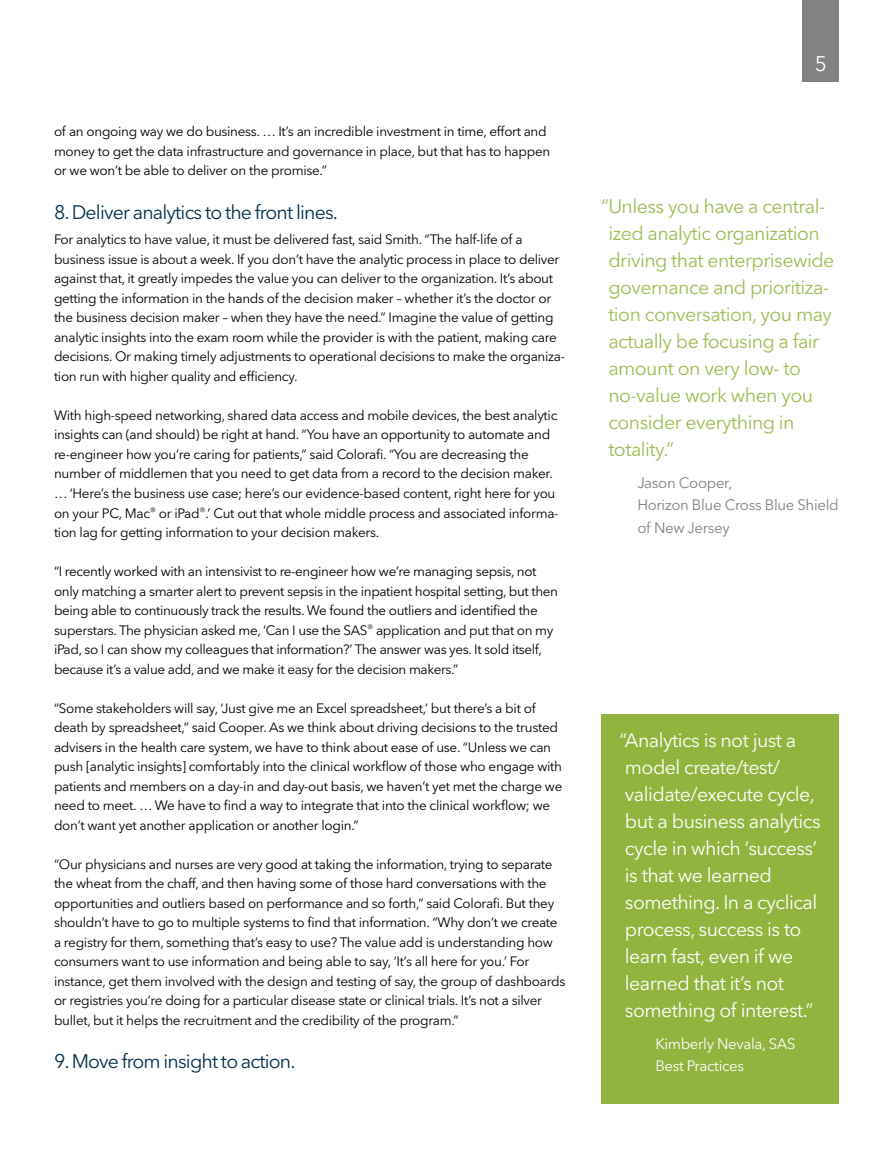
<style>
.page{position:relative;width:893px;height:1170px;background:#fff}
.page>*{position:absolute;margin:0;border:0;box-sizing:border-box;transform-origin:0 0}
.t1{font:21px "Avenir Next W1 G";color:#fff}
.Sidebar_color_quote{font:19.5px/27px "Avenir Next W1 G";letter-spacing:-.03em;color:#fff}
.Sidebar_color_quote-2{font:19.5px/27px "Avenir Next W1 G";letter-spacing:-.03em;color:#9fbc55}
.Head_2_Blue{font:19.5px "Avenir Next W1 G";letter-spacing:-.04em;color:#04304b}
.Sidebar_Quote_Author{font:15px/22.5px "Avenir Next W1 G";letter-spacing:-.025em;color:#808285}
.Sidebar_Quote_Author-2{font:15px/22.5px "Avenir Next W1 G";letter-spacing:-.025em;color:#fff}
.Body{font:13.5px/19.5px "Avenir Next W1 G";letter-spacing:-.02em;color:#000}
</style>
<div class="page">
<div style="left:803px;top:0;width:36px;height:82px;background:#838282"></div>
<div style="left:601px;top:714px;width:238px;height:389px;background:#90b43e"></div>
<p class="Body" style="left:54px;top:122px;width:498px">of an ongoing way we do business. … It’s an incredible investment in time, effort and money to get the data infrastructure and governance in place, but that has to happen or we won’t be able to deliver on the promise.”</p>
<p class="Head_2_Blue" style="left:54px;top:200px;width:285px">8. Deliver analytics to the front lines.</p>
<p class="Body" style="left:54px;top:230px;width:513px">For analytics to have value, it must be delivered fast, said Smith. “The half-life of a business issue is about a week. If you don’t have the analytic process in place to deliver against that, it greatly impedes the value you can deliver to the organization. It’s about getting the information in the hands of the decision maker – whether it’s the doctor or the business decision maker – when they have the need.” Imagine the value of getting analytic insights into the exam room while the provider is with the patient, making care decisions. Or making timely adjustments to operational decisions to make the organiza&shy;tion run with higher quality and efficiency.</p>
<p class="Body" style="left:54px;top:405px;width:506px">With high-speed networking, shared data access and mobile devices, the best analytic insights can (and should) be right at hand. “You have an opportunity to automate and re-engineer how you’re caring for patients,” said Colorafi. “You are decreasing the number of middlemen that you need to get data from a record to the decision maker. … ‘Here’s the business use case; here’s our evidence-based content, right here for you on your PC, Mac<sup>®</sup> or iPad<sup>®</sup>.’ Cut out that whole middle process and associated informa&shy;tion lag for getting information to your decision makers.</p>
<p class="Body" style="left:54px;top:561px;width:506px">“I recently worked with an intensivist to re-engineer how we’re managing sepsis, not only matching a smarter alert to prevent sepsis in the inpatient hospital setting, but then being able to continuously track the results. We found the outliers and identified the superstars. The physician asked me, ‘Can I use the SAS<sup>®</sup> application and put that on my iPad, so I can show my colleagues that information?’ The answer was yes. It sold itself, because it’s a value add, and we make it easy for the decision makers.”</p>
<p class="Body" style="left:54px;top:698px;width:510px">“Some stakeholders will say, ‘Just give me an Excel spreadsheet,’ but there’s a bit of death by spreadsheet,” said Cooper. As we think about driving decisions to the trusted advisers in the health care system, we have to think about ease of use. “Unless we can push [analytic insights] comfortably into the clinical workflow of those who engage with patients and members on a day-in and day-out basis, we haven’t yet met the charge we need to meet. … We have to find a way to integrate that into the clinical workflow; we don’t want yet another application or another login.”</p>
<p class="Body" style="left:54px;top:854px;width:513px">“Our physicians and nurses are very good at taking the information, trying to separate the wheat from the chaff, and then having some of those hard conversations with the opportunities and outliers based on performance and so forth,” said Colorafi. But they shouldn’t have to go to multiple systems to find that information. “Why don’t we create a registry for them, something that’s easy to use? The value add is understanding how consumers want to use information and being able to say, ‘It’s all here for you.’ For instance, get them involved with the design and testing of say, the group of dashboards or registries you’re doing for a particular disease state or clinical trials. It’s not a silver bullet, but it helps the recruitment and the credibility of the program.”</p>
<p class="Head_2_Blue" style="left:54px;top:1049px;width:243px">9. Move from insight to action.</p>
<h1 class="t1" style="left:815px;top:51px;width:14px">5</h1>
<p class="Sidebar_color_quote-2" style="left:608px;top:192px;width:228px;text-indent:-7px">“Unless you have a central&shy;ized analytic organization driving that enterprisewide governance and prioritiza&shy;tion conversation, you may actually be focusing a fair amount on very low- to no-value work when you consider everything in totality.”</p>
<p class="Sidebar_Quote_Author" style="left:637px;top:471px;width:203px">Jason Cooper,<br>Horizon Blue Cross Blue Shield of New Jersey</p>
<p class="Sidebar_color_quote" style="left:619px;top:726px;width:203px">“Analytics is not just a model create/test/ validate/execute cycle, but a business analytics cycle in which ‘success’ is that we learned something. In a cyclical process, success is to learn fast, even if we learned that it’s not something of interest.”</p>
<p class="Sidebar_Quote_Author-2" style="left:655px;top:1032px;width:142px">Kimberly Nevala, SAS<br>Best Practices</p>
</div>
